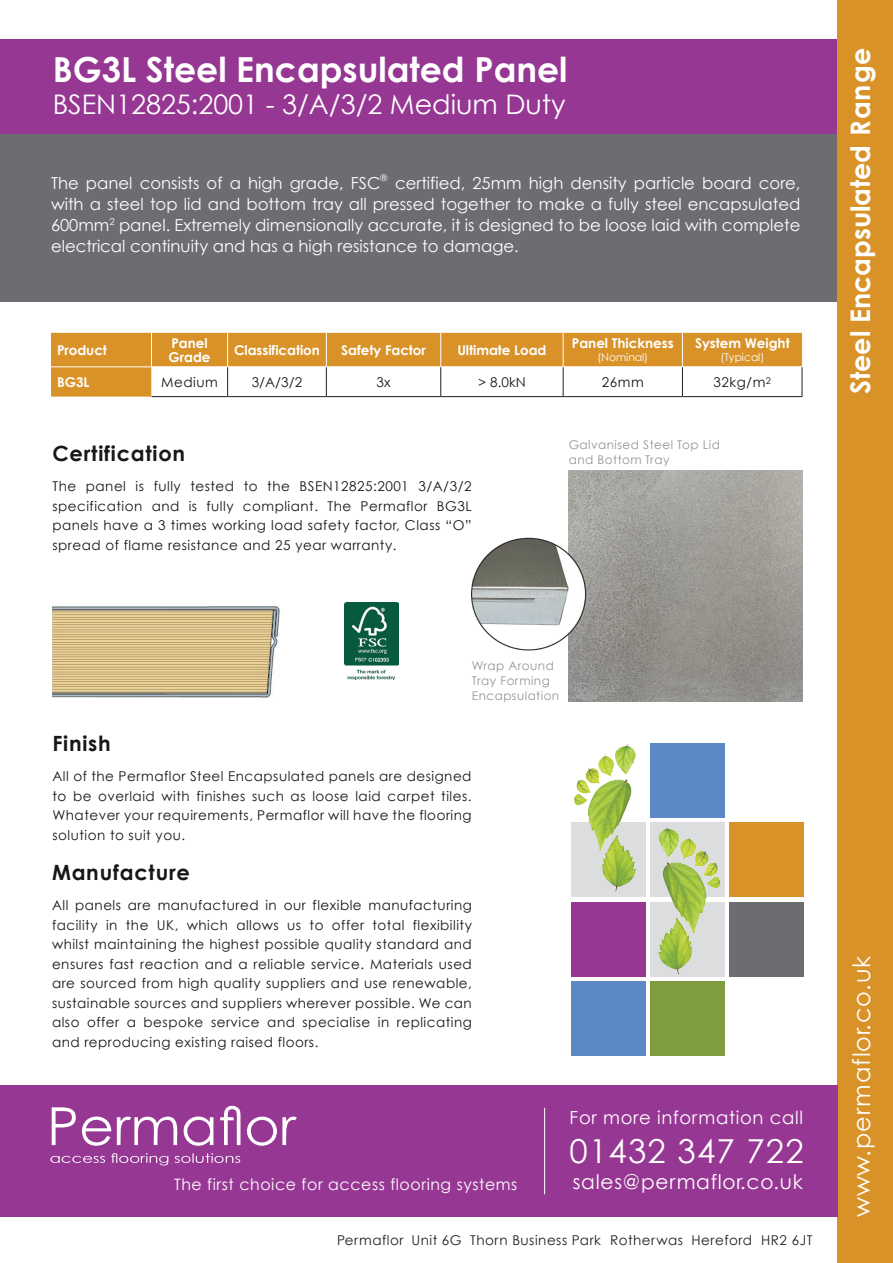
<style>
.page{position:relative;width:893px;height:1263px;background:#fff}
.page>*{position:absolute;margin:0;border:0;box-sizing:border-box;transform-origin:0 0}
.ParaStyle01-Leading{font:700 34.5px "Century Gothic";color:#fff}
.ParaStyle12-Leading{font:33px "Century Gothic";letter-spacing:.035em;color:#fff}
.ParaStyle08-Leading{font:27px "Century Gothic";color:#fff}
.ParaStyle05-Leading{font:700 27px "Century Gothic";color:#fff}
.ParaStyle05-Leading-2{font:24px "Century Gothic";letter-spacing:.035em;color:#fff}
.ParaStyle01-Leading-2{font:700 21px "Century Gothic";letter-spacing:.035em;color:#171717}
.ParaStyle11-Leading{font:700 21px "Century Gothic";letter-spacing:.035em;color:#171717}
.ParaStyle13-Leading{font:20.1px "Century Gothic";letter-spacing:.035em;color:#fff}
.ParaStyle05-Leading-3{font:18px "Century Gothic";letter-spacing:.035em;color:#fff}
.ParaStyle09-Leading{font:16.5px/21px "Century Gothic";color:#fff;text-align:justify}
.ParaStyle01-Leading-3{font:15.75px "Century Gothic";letter-spacing:.035em;color:#fff}
.ParaStyle10-Leading{font:13.5px/19.5px "Century Gothic";letter-spacing:.035em;color:#171717;text-align:justify}
.ParaStyle13-Leading-2{font:13.5px "Century Gothic";letter-spacing:.035em;color:#231f20}
.ParaStyle04-Leading{font:700 13.5px "Century Gothic";letter-spacing:-.005em;color:#fff}
.ParaStyle05-Leading-4{font:700 13.5px "Century Gothic";letter-spacing:-.005em;color:#fff}
.ParaStyle02-Leading{font:700 13.5px/13.8px "Century Gothic";letter-spacing:-.005em;color:#fff}
.ParaStyle04-Leading-2{font:13.5px "Century Gothic";color:#171717}
.ParaStyle01-Leading-4{font:700 13.5px "Century Gothic";letter-spacing:-.005em;color:#fff}
.ParaStyle07-Leading{font:13.5px "Century Gothic";letter-spacing:.035em;color:#171717}
.ParaStyle03-Leading{font:13.5px "Century Gothic";letter-spacing:.035em;color:#171717}
.ParaStyle14-Leading{font:12px/15px "Century Gothic";letter-spacing:.035em;color:#939598}
.ParaStyle06-Leading{font:10.8px "Century Gothic";letter-spacing:-.005em;color:#fff}
.ParaStyle09-Leading-2{font:9px "Century Gothic";color:#fff}
</style>
<div class="page">
<div style="left:0;top:39px;width:881px;height:263px;background:#6c6d70"></div>
<div style="left:0;top:39px;width:838px;height:95px;background:#973794"></div>
<img style="left:569px;top:470px;width:233px;height:232px">
<div style="left:838px;top:0;width:55px;height:1263px;background:#d99227"></div>
<div style="left:0;top:1086px;width:838px;height:131px;background:#973794"></div>
<svg style="left:52px;top:1107px;width:59px;height:39px"></svg>
<svg style="left:117px;top:1116px;width:96px;height:30px"></svg>
<svg style="left:220px;top:1106px;width:77px;height:40px"></svg>
<svg style="left:50px;top:1153px;width:119px;height:13px"></svg>
<svg style="left:175px;top:1153px;width:66px;height:10px"></svg>
<div style="left:571px;top:902px;width:74px;height:74px;background:#973794"></div>
<div style="left:571px;top:981px;width:74px;height:74px;background:#5d88c6"></div>
<svg style="left:650px;top:902px;width:74px;height:74px;background:#cad4b1"></svg>
<svg style="left:571px;top:823px;width:74px;height:74px;background:#cbd5b4"></svg>
<svg style="left:650px;top:823px;width:74px;height:74px;background:#c6d2a2"></svg>
<div style="left:729px;top:902px;width:74px;height:74px;background:#6c6d70"></div>
<div style="left:729px;top:823px;width:74px;height:74px;background:#d99227"></div>
<div style="left:650px;top:744px;width:74px;height:74px;background:#5d88c6"></div>
<div style="left:650px;top:981px;width:74px;height:74px;background:#7e9d3f"></div>
<img style="left:615px;top:745px;width:12px;height:22px">
<img style="left:659px;top:827px;width:8px;height:17px">
<hr style="left:544px;top:1108px;width:1px;height:86px;background:#fff">
<img style="left:52px;top:606px;width:228px;height:92px">
<div style="left:51px;top:333px;width:751px;height:64px;background:#d99227"></div>
<hr style="left:151px;top:333px;width:1px;height:33px;background:#fff">
<hr style="left:227px;top:333px;width:1px;height:33px;background:#fff">
<hr style="left:326px;top:333px;width:1px;height:33px;background:#fff">
<hr style="left:440px;top:333px;width:1px;height:33px;background:#fff">
<hr style="left:563px;top:333px;width:1px;height:33px;background:#fff">
<hr style="left:682px;top:333px;width:1px;height:33px;background:#fff">
<hr style="left:51px;top:366px;width:101px;height:1px;background:#fff">
<hr style="left:152px;top:366px;width:76px;height:1px;background:#fff">
<hr style="left:228px;top:366px;width:98px;height:1px;background:#fff">
<hr style="left:326px;top:366px;width:115px;height:1px;background:#fff">
<hr style="left:441px;top:366px;width:122px;height:1px;background:#fff">
<hr style="left:563px;top:366px;width:119px;height:1px;background:#fff">
<hr style="left:682px;top:366px;width:120px;height:1px;background:#fff">
<svg style="left:152px;top:367px;width:651px;height:30px"></svg>
<img style="left:472px;top:536px;width:116px;height:116px">
<img style="left:345px;top:602px;width:54px;height:77px">
<p class="ParaStyle01-Leading" style="left:53px;top:48px;width:516px">BG3L Steel Encapsulated Panel</p>
<p class="ParaStyle08-Leading" style="left:53px;top:87px;width:514px">BSEN12825:2001 - 3/A/3/2 Medium Duty</p>
<p class="ParaStyle09-Leading" style="left:51px;top:172px;width:331px">The panel consists of a high grade, FSC</p>
<p class="ParaStyle09-Leading-2" style="left:380px;top:172px;width:8px">®</p>
<p class="ParaStyle09-Leading" style="left:51px;top:172px;width:751px;text-indent:344px">certified, 25mm high density particle board core, with a steel top lid and bottom tray all pressed together to make a fully steel encapsulated 600mm<sup>2</sup> panel. Extremely dimensionally accurate, it is designed to be loose laid with complete electrical continuity and has a high resistance to damage.</p>
<p class="ParaStyle01-Leading-4" style="left:57px;top:341px;width:51px">Product</p>
<p class="ParaStyle02-Leading" style="left:169px;top:336px;width:43px">Panel<br>Grade</p>
<p class="ParaStyle04-Leading" style="left:234px;top:341px;width:87px">Classification</p>
<p class="ParaStyle02-Leading" style="left:341px;top:343px;width:86px">Safety Factor</p>
<p class="ParaStyle04-Leading" style="left:457px;top:341px;width:91px">Ultimate Load</p>
<p class="ParaStyle05-Leading-4" style="left:572px;top:335px;width:103px">Panel Thickness</p>
<p class="ParaStyle06-Leading" style="left:597px;top:351px;width:52px">(Nominal)</p>
<p class="ParaStyle05-Leading-4" style="left:695px;top:335px;width:96px">System Weight</p>
<p class="ParaStyle06-Leading" style="left:720px;top:351px;width:45px">(Typical)</p>
<p class="ParaStyle01-Leading-4" style="left:57px;top:373px;width:34px">BG3L</p>
<p class="ParaStyle03-Leading" style="left:161px;top:374px;width:58px">Medium</p>
<p class="ParaStyle04-Leading-2" style="left:252px;top:374px;width:52px">3/A/3/2</p>
<p class="ParaStyle04-Leading-2" style="left:377px;top:374px;width:16px">3x</p>
<p class="ParaStyle04-Leading-2" style="left:478px;top:374px;width:49px">&gt; 8.0kN</p>
<p class="ParaStyle07-Leading" style="left:602px;top:374px;width:43px">26mm</p>
<p class="ParaStyle07-Leading" style="left:713px;top:374px;width:59px">32kg/m<sup>2</sup></p>
<p class="ParaStyle01-Leading-2" style="left:52px;top:440px;width:134px">Certification</p>
<p class="ParaStyle10-Leading" style="left:52px;top:476px;width:421px">The panel is fully tested to the BSEN12825:2001 3/A/3/2 specification and is fully compliant. The Permaflor BG3L panels have a 3 times working load safety factor, Class “O” spread of flame resistance and 25 year warranty.</p>
<p class="ParaStyle14-Leading" style="left:569px;top:437px;width:153px">Galvanised Steel Top Lid and Bottom Tray</p>
<p class="ParaStyle05-Leading" style="left:843px;top:394px;width:348px;rotate:-90deg">Steel Encapsulated Range</p>
<p class="ParaStyle14-Leading" style="left:472px;top:658px;width:89px">Wrap Around<br>Tray Forming<br>Encapsulation</p>
<p class="ParaStyle01-Leading-2" style="left:52px;top:730px;width:60px">Finish</p>
<p class="ParaStyle10-Leading" style="left:52px;top:767px;width:421px">All of the Permaflor Steel Encapsulated panels are designed to be overlaid with finishes such as loose laid carpet tiles.<br>Whatever your requirements, Permaflor will have the flooring solution to suit you.</p>
<p class="ParaStyle11-Leading" style="left:52px;top:859px;width:139px">Manufacture</p>
<p class="ParaStyle10-Leading" style="left:52px;top:895px;width:421px">All panels are manufactured in our flexible manufacturing facility in the UK, which allows us to offer total flexibility whilst maintaining the highest possible quality standard and ensures fast reaction and a reliable service. Materials used are sourced from high quality suppliers and use renewable, sustainable sources and suppliers wherever possible. We can also offer a bespoke service and specialise in replicating and reproducing existing raised floors.</p>
<p class="ParaStyle01-Leading-3" style="left:174px;top:1174px;width:345px">The first choice for access flooring systems</p>
<p class="ParaStyle05-Leading-3" style="left:570px;top:1107px;width:235px">For more information call</p>
<p class="ParaStyle12-Leading" style="left:570px;top:1131px;width:236px">01432 347 722</p>
<p class="ParaStyle13-Leading" style="left:573px;top:1169px;width:232px">sales@permaflor.co.uk</p>
<p class="ParaStyle13-Leading-2" style="left:337px;top:1232px;width:477px">Permaflor Unit 6G Thorn Business Park Rotherwas Hereford HR2 6JT</p>
<p class="ParaStyle05-Leading-2" style="left:847px;top:1217px;width:263px;rotate:-90deg">www.permaflor.co.uk</p>
</div>
